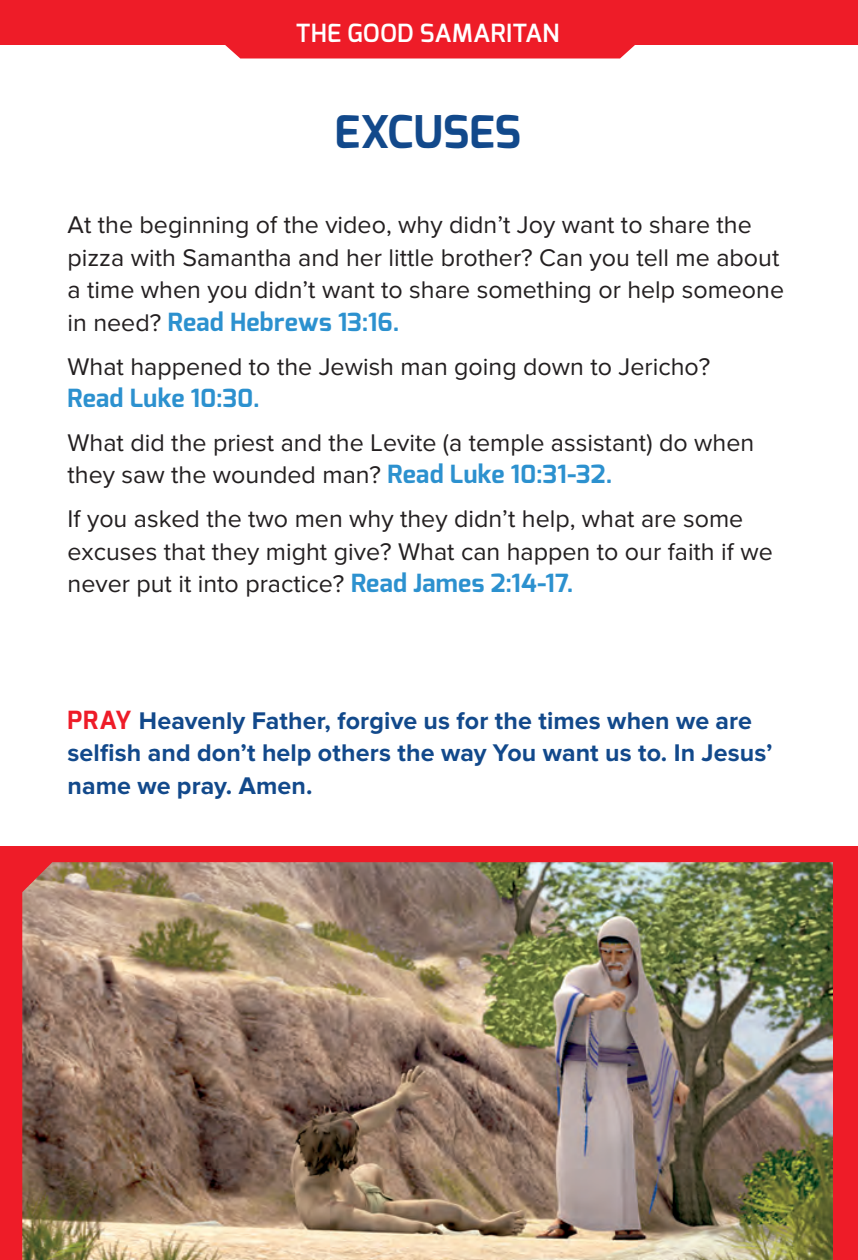
<style>
.page{position:relative;width:858px;height:1260px;background:#fff}
.page>*{position:absolute;margin:0;border:0;box-sizing:border-box;transform-origin:0 0}
.t1{font:700 45px "Exo";letter-spacing:-.005em;color:#12498b}
.t2{font:25px/32.5px "Proxima Nova";color:#231f20}
.t3{font:700 25px/32.5px "Proxima Nova";letter-spacing:.005em;color:#12498b}
.t4{font:700 25px "Exo";letter-spacing:.01em;color:#2c91cf}
.t5{font:600 25px "Exo";letter-spacing:.01em;color:#fff}
.s1{font-family:"Proxima Nova";font-weight:400;color:#231f20}
.s2{font-family:"Exo";font-weight:700;color:#2c91cf}
.s3{font-family:"Exo";color:#ee1c28}
</style>
<div class="page">
<div style="left:0;top:846px;width:857px;height:414px;background:#ee1c28"></div>
<svg style="left:0;top:0;width:857px;height:59px;background:#f03a44"></svg>
<img style="left:22px;top:862px;width:810px;height:398px">
<p class="t5" style="left:296px;top:17px;width:265px">THE GOOD SAMARITAN</p>
<h1 class="t1" style="left:334px;top:103px;width:188px">EXCUSES</h1>
<p class="t2" style="left:68px;top:209px;width:717px">At the beginning of the video, why didn’t Joy want to share the pizza with Samantha and her little brother? Can you tell me about a time when you didn’t want to share something or help someone</p>
<p class="t4" style="left:68px;top:306px;width:333px"><span class="s1">in need?</span> Read Hebrews 13:16.</p>
<p class="t2" style="left:68px;top:351px;width:644px">What happened to the Jewish man going down to Jericho?</p>
<p class="t4" style="left:68px;top:382px;width:193px">Read Luke 10:30.</p>
<p class="t2" style="left:68px;top:427px;width:688px">What did the priest and the Levite (a temple assistant) do when they saw the wounded man? <span class="s2">Read Luke 10:31-32.</span></p>
<p class="t2" style="left:68px;top:503px;width:706px">If you asked the two men why they didn’t help, what are some excuses that they might give? What can happen to our faith if we never put it into practice? <span class="s2">Read James 2:14-17.</span></p>
<p class="t3" style="left:68px;top:705px;width:706px"><span class="s3">PRAY</span> Heavenly Father, forgive us for the times when we are selfish and don’t help others the way You want us to. In Jesus’ name we pray. Amen.</p>
</div>
